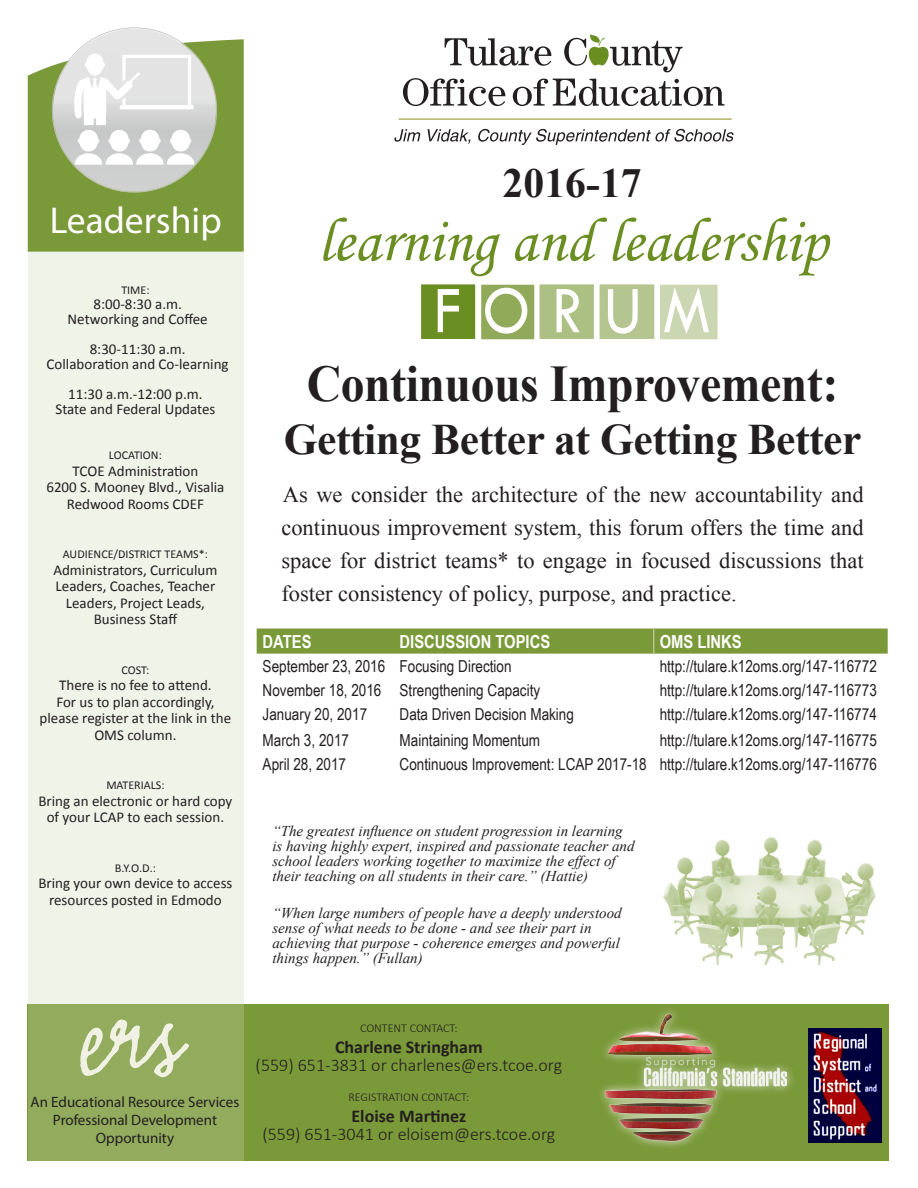
<style>
.page{position:relative;width:918px;height:1188px;background:#fff}
.page>*{position:absolute;margin:0;border:0;box-sizing:border-box;transform-origin:0 0}
.t1{font:69.3px "Tw Cen";letter-spacing:.35em;color:#fff;scale:.89 1}
.t2{font:62.1px "Monotype Corsiva";color:#6b8e23}
.t3{font:700 51.45px "Times New Roman";letter-spacing:-.01em;color:#231f20;scale:.93 1}
.t4{font:700 43.5px "Times New Roman";letter-spacing:-.01em;color:#231f20}
.t5{font:700 41.4px "Times New Roman";color:#231f20}
.t6{font:37.5px "Myriad Pro";color:#fff}
.t7{font:22.5px/33px "Times New Roman";color:#231f20;text-align:justify}
.t8{font:300 18px "Calibri";color:#231f20}
.t9{font:700 18px "Calibri";color:#231f20}
.t10{font:700 18px "Arial Narrow";color:#fff}
.t11{font:16.5px "Arial Narrow";color:#231f20}
.t12{font:15px/16.5px "Calibri";color:#231f20;text-align:center}
.t13{font:italic 15px/15px "Times New Roman";color:#231f20}
.t14{font:15px "Myriad Pro";color:#231f20}
.t15{font:12px "Calibri";color:#231f20}
.t16{font:300 12px "Calibri";color:#231f20}
</style>
<div class="page">
<div style="left:27px;top:1004px;width:861px;height:157px;background:#7a9939"></div>
<svg style="left:28px;top:252px;width:216px;height:909px;background:#e1e8d3"></svg>
<div style="left:257px;top:629px;width:631px;height:25px;background:#7a9939"></div>
<svg style="left:80px;top:1019px;width:109px;height:58px;background:#afc087"></svg>
<svg style="left:445px;top:38px;width:106px;height:28px"></svg>
<svg style="left:403px;top:78px;width:102px;height:28px"></svg>
<svg style="left:513px;top:79px;width:212px;height:27px"></svg>
<svg style="left:394px;top:129px;width:27px;height:13px"></svg>
<svg style="left:428px;top:129px;width:43px;height:15px"></svg>
<svg style="left:478px;top:129px;width:256px;height:16px"></svg>
<hr style="left:399px;top:119px;width:333px;height:1px;background:#8e8b15">
<svg style="left:564px;top:34px;width:119px;height:38px"></svg>
<img style="left:808px;top:1028px;width:73px;height:115px">
<div style="left:28px;top:39px;width:216px;height:213px;background:#7a9939"></div>
<img style="left:49px;top:39px;width:173px;height:153px">
<svg style="left:50px;top:27px;width:167px;height:166px"></svg>
<img style="left:601px;top:1010px;width:186px;height:138px">
<div style="left:658px;top:283px;width:61px;height:58px;background:#cbd7b2;border:2px solid #fff"></div>
<div style="left:598px;top:283px;width:58px;height:57px;background:#b4c58f;border:2px solid #fff"></div>
<div style="left:480px;top:283px;width:56px;height:58px;background:#90aa5a;border:2px solid #fff"></div>
<div style="left:420px;top:283px;width:57px;height:57px;background:#6b8e23;border:2px solid #fff"></div>
<div style="left:538px;top:283px;width:57px;height:57px;background:#acc084;border:2px solid #fff"></div>
<img style="left:663px;top:837px;width:213px;height:128px">
<p class="t6" style="left:50px;top:197px;width:174px">Leadership</p>
<p class="t15" style="left:121px;top:282px;width:30px">TIME:</p>
<p class="t12" style="left:94px;top:296px;width:90px">8:00-8:30 a.m.</p>
<p class="t12" style="left:68px;top:311px;width:142px">Networking and Coffee</p>
<p class="t12" style="left:90px;top:341px;width:97px">8:30-11:30 a.m.</p>
<p class="t12" style="left:47px;top:356px;width:184px">Collaboration and Co-learning</p>
<p class="t12" style="left:68px;top:386px;width:136px">11:30 a.m.-12:00 p.m.</p>
<p class="t12" style="left:56px;top:401px;width:161px">State and Federal Updates</p>
<p class="t15" style="left:109px;top:447px;width:54px">LOCATION:</p>
<p class="t12" style="left:73px;top:462px;width:127px">TCOE Administration</p>
<p class="t12" style="left:46px;top:479px;width:180px">6200 S. Mooney Blvd., Visalia</p>
<p class="t12" style="left:67px;top:495px;width:139px">Redwood Rooms CDEF</p>
<p class="t15" style="left:63px;top:546px;width:147px">AUDIENCE/DISTRICT TEAMS*:</p>
<p class="t12" style="left:53px;top:561px;width:166px">Administrators, Curriculum</p>
<p class="t12" style="left:56px;top:578px;width:161px">Leaders, Coaches, Teacher</p>
<p class="t12" style="left:66px;top:594px;width:141px">Leaders, Project Leads,</p>
<p class="t12" style="left:94px;top:611px;width:85px">Business Staff</p>
<p class="t15" style="left:121px;top:662px;width:29px">COST:</p>
<p class="t12" style="left:59px;top:677px;width:154px">There is no fee to attend.</p>
<p class="t12" style="left:40px;top:693px;width:193px">For us to plan accordingly, please register at the link in the<br>OMS column.</p>
<p class="t15" style="left:106px;top:777px;width:60px">MATERIALS:</p>
<p class="t12" style="left:38px;top:792px;width:195px">Bring an electronic or hard copy of your LCAP to each session.</p>
<p class="t15" style="left:115px;top:860px;width:43px">B.Y.O.D.:</p>
<p class="t12" style="left:38px;top:875px;width:195px">Bring your own device to access resources posted in Edmodo</p>
<p class="t5" style="left:503px;top:155px;width:141px">2016-17</p>
<p class="t2" style="left:317px;top:204px;width:511px">learning and leadership</p>
<p class="t1" style="left:434px;top:269px;width:312px">FORUM</p>
<p class="t3" style="left:307px;top:348px;width:573px">Continuous Improvement:</p>
<p class="t4" style="left:284px;top:409px;width:579px">Getting Better at Getting Better</p>
<p class="t7" style="left:281px;top:477px;width:584px">As we consider the architecture of the new accountability and continuous improvement system, this forum offers the time and space for district teams* to engage in focused discussions that foster consistency of policy, purpose, and practice.</p>
<p class="t10" style="left:263px;top:628px;width:50px">DATES</p>
<p class="t10" style="left:400px;top:628px;width:152px">DISCUSSION TOPICS</p>
<p class="t10" style="left:660px;top:628px;width:84px">OMS LINKS</p>
<p class="t11" style="left:263px;top:654px;width:124px">September 23, 2016</p>
<p class="t11" style="left:400px;top:654px;width:114px">Focusing Direction</p>
<p class="t11" style="left:660px;top:654px;width:219px">http://tulare.k12oms.org/147-116772</p>
<p class="t11" style="left:263px;top:678px;width:120px">November 18, 2016</p>
<p class="t11" style="left:400px;top:678px;width:142px">Strengthening Capacity</p>
<p class="t11" style="left:660px;top:678px;width:219px">http://tulare.k12oms.org/147-116773</p>
<p class="t11" style="left:263px;top:702px;width:106px">January 20, 2017</p>
<p class="t11" style="left:400px;top:702px;width:176px">Data Driven Decision Making</p>
<p class="t11" style="left:660px;top:702px;width:219px">http://tulare.k12oms.org/147-116774</p>
<p class="t11" style="left:263px;top:728px;width:88px">March 3, 2017</p>
<p class="t11" style="left:400px;top:728px;width:142px">Maintaining Momentum</p>
<p class="t11" style="left:660px;top:728px;width:219px">http://tulare.k12oms.org/147-116775</p>
<p class="t11" style="left:263px;top:752px;width:85px">April 28, 2017</p>
<p class="t11" style="left:400px;top:752px;width:249px">Continuous Improvement: LCAP 2017-18</p>
<p class="t11" style="left:660px;top:752px;width:219px">http://tulare.k12oms.org/147-116776</p>
<p class="t13" style="left:272px;top:823px;width:364px">“The greatest influence on student progression in learning is having highly expert, inspired and passionate teacher and school leaders working together to maximize the effect of their teaching on all students in their care.” (Hattie)</p>
<p class="t13" style="left:272px;top:905px;width:351px">“When large numbers of people have a deeply understood sense of what needs to be done - and see their part in achieving that purpose - coherence emerges and powerful things happen.” (Fullan)</p>
<p class="t14" style="left:31px;top:1092px;width:210px">An Educational Resource Services</p>
<p class="t14" style="left:53px;top:1110px;width:166px">Professional Development</p>
<p class="t14" style="left:96px;top:1128px;width:80px">Opportunity</p>
<p class="t16" style="left:360px;top:1020px;width:99px">CONTENT CONTACT:</p>
<p class="t9" style="left:335px;top:1035px;width:149px">Charlene Stringham</p>
<p class="t8" style="left:256px;top:1054px;width:308px">(559) 651-3831 or charlenes@ers.tcoe.org</p>
<p class="t16" style="left:348px;top:1089px;width:122px">REGISTRATION CONTACT:</p>
<p class="t9" style="left:351px;top:1104px;width:116px">Eloise Martinez</p>
<p class="t8" style="left:262px;top:1123px;width:295px">(559) 651-3041 or eloisem@ers.tcoe.org</p>
</div>
